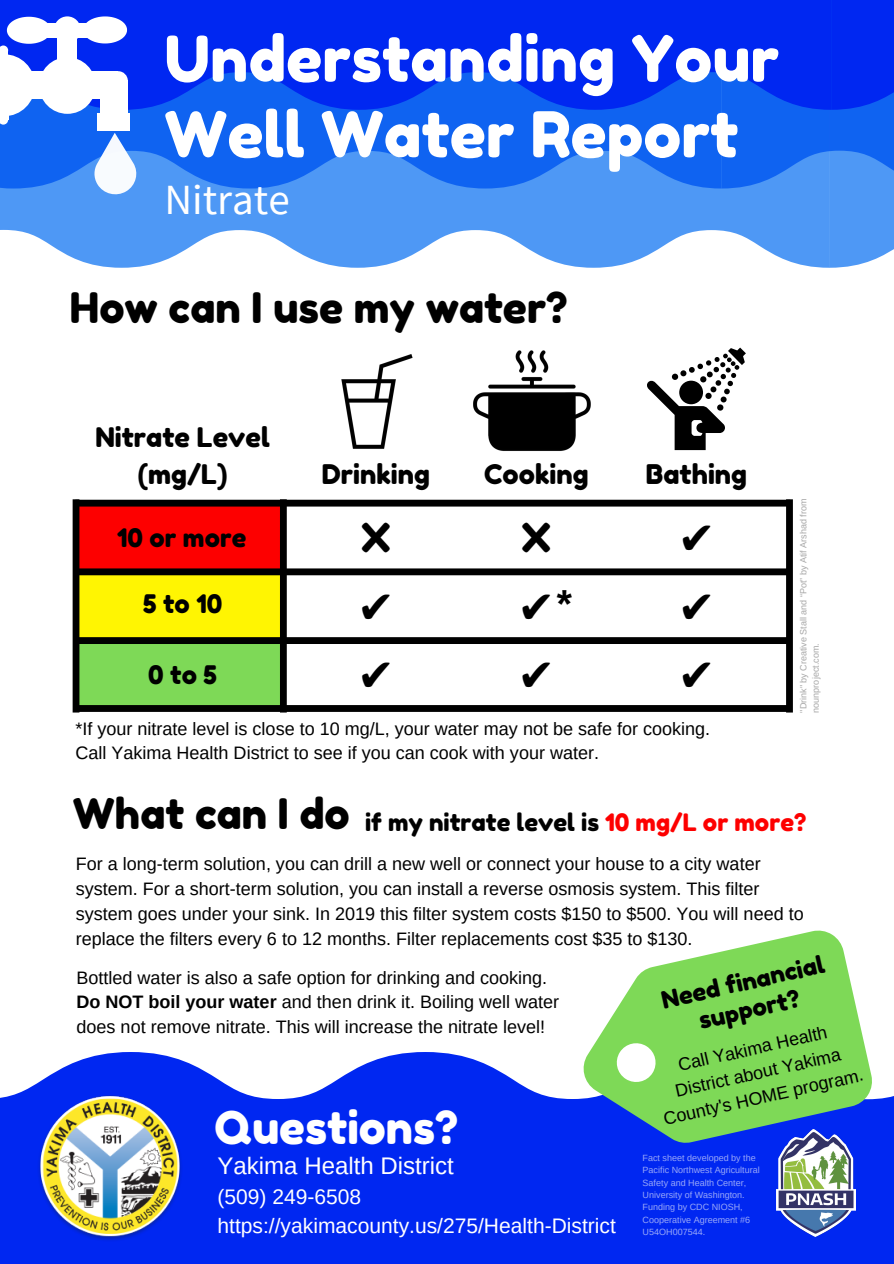
<style>
.page{position:relative;width:894px;height:1264px;background:#fff}
.page>*{position:absolute;margin:0;border:0;box-sizing:border-box;transform-origin:0 0}
.t1{font:63px/75.6px "Fredoka One";color:#fff}
.t2{font:45px "Fredoka One";color:#fff}
.t3{font:45px "DejaVu Sans";color:#000}
.t4{font:43.05px "Source Sans Pro";color:#fff}
.t5{font:42px "Fredoka One";color:#000}
.t6{font:39px "Fredoka One";color:#000}
.t7{font:700 39px "Arimo";color:#000}
.t8{font:27px/37.2px "Fredoka One";color:#000;text-align:center}
.t9{font:25.5px "Fredoka One";color:#000}
.t10{font:24px/28.2px "Fredoka One";color:#000;text-align:center}
.t11{font:24px "Arimo";color:#fff}
.t12{font:21px/29.2px "Arimo";color:#fff}
.t13{font:18px/24.8px "Arimo";color:#000}
.t14{font:17.85px/24.6px "Arimo";color:#000;text-align:center}
.t15{font:9px/12.5px "Arimo";color:#98a7f8}
.t16{font:9px/12.5px "Arimo";color:#a6a6a6}
.s1{font-size:42px}
.s2{color:#fd0000}
.s3{font-weight:700}
</style>
<div class="page">
<img style="left:341px;top:354px;width:72px;height:95px">
<img style="left:473px;top:350px;width:118px;height:101px">
<svg style="left:647px;top:347px;width:98px;height:103px"></svg>
<svg style="left:671px;top:373px;width:7px;height:7px"></svg>
<svg style="left:0;top:1052px;width:573px;height:51px;fill:#0027f1"></svg>
<div style="left:0;top:1103px;width:893px;height:160px;background:#0027f1"></div>
<img style="left:37px;top:1095px;width:146px;height:145px">
<svg style="left:0;top:110px;width:721px;height:158px;background:#4b90f4"></svg>
<svg style="left:0;top:0;width:721px;height:110px;background:#0230f1"></svg>
<svg style="left:721px;top:0;width:172px;height:268px;background:#2965f2"></svg>
<svg style="left:73px;top:499px;width:719px;height:213px"></svg>
<svg style="left:573px;top:930px;width:320px;height:281px;fill:#7ed957"></svg>
<img style="left:776px;top:1129px;width:78px;height:107px">
<div style="left:39px;top:57px;width:57px;height:57px;background:#fff;border-radius:50%"></div>
<svg style="left:93px;top:133px;width:45px;height:63px"></svg>
<div style="left:17px;top:71px;width:101px;height:28px;background:#fff"></div>
<div style="left:58px;top:23px;width:19px;height:48px;background:#fff"></div>
<div style="left:100px;top:81px;width:28px;height:50px;background:#fff"></div>
<div style="left:108px;top:71px;width:20px;height:19px;background:#fff;border-radius:50%"></div>
<div style="left:42px;top:23px;width:51px;height:14px;background:#fff"></div>
<div style="left:54px;top:16px;width:27px;height:27px;background:#fff;border-radius:50%"></div>
<svg style="left:83px;top:16px;width:44px;height:27px"></svg>
<svg style="left:0;top:17px;width:51px;height:108px"></svg>
<div style="left:98px;top:113px;width:32px;height:18px;background:#fff"></div>
<h1 class="t1" style="left:164px;top:21px;width:616px">Understanding Your<br>Well Water Report</h1>
<h3 class="t4" style="left:164px;top:171px;width:127px">Nitrate</h3>
<h3 class="t5" style="left:70px;top:282px;width:499px">How can I use my water?</h3>
<h3 class="t8" style="left:95px;top:418px;width:176px">Nitrate Level (mg/L)</h3>
<h3 class="t9" style="left:117px;top:522px;width:131px">10 or more</h3>
<h3 class="t6" style="left:361px;top:514px;width:30px">X</h3>
<h3 class="t8" style="left:321px;top:455px;width:110px">Drinking</h3>
<h3 class="t8" style="left:484px;top:455px;width:106px">Cooking</h3>
<h3 class="t8" style="left:645px;top:455px;width:103px">Bathing</h3>
<h3 class="t6" style="left:522px;top:514px;width:30px">X</h3>
<h2 class="t3" style="left:677px;top:512px;width:39px">✔</h2>
<h3 class="t9" style="left:143px;top:587px;width:81px">5 to 10</h3>
<h3 class="t9" style="left:148px;top:659px;width:70px">0to5</h3>
<h2 class="t3" style="left:357px;top:581px;width:39px">✔</h2>
<h3 class="t7" style="left:556px;top:581px;width:17px">*</h3>
<h2 class="t3" style="left:517px;top:581px;width:39px">✔</h2>
<h2 class="t3" style="left:677px;top:581px;width:39px">✔</h2>
<h2 class="t3" style="left:357px;top:649px;width:39px">✔</h2>
<h2 class="t3" style="left:517px;top:649px;width:39px">✔</h2>
<h2 class="t3" style="left:677px;top:649px;width:39px">✔</h2>
<p class="t13" style="left:75px;top:716px;width:636px">*If your nitrate level is close to 10 mg/L, your water may not be safe for cooking.<br>Call Yakima Health District to see if you can cook with your water.</p>
<p class="t16" style="left:797px;top:712px;width:215px;rotate:-90deg">"Drink" by Creative Stall and “Pot” by Atif Arshad from nounproject.com.</p>
<h3 class="t10" style="left:73px;top:807px;width:734px"><span class="s1">What can I do</span> if my nitrate level is <span class="s2">10 mg/L or more?</span></h3>
<p class="t13" style="left:76px;top:851px;width:729px">For a long-term solution, you can drill a new well or connect your house to a city water system. For a short-term solution, you can install a reverse osmosis system. This filter system goes under your sink. In 2019 this filter system costs $150 to $500. You will need to replace the filters every 6 to 12 months. Filter replacements cost $35 to $130.</p>
<p class="t13" style="left:77px;top:965px;width:484px">Bottled water is also a safe option for drinking and cooking.<br><span class="s3">Do NOT boil your water</span> and then drink it. Boiling well water does not remove nitrate. This will increase the nitrate level!</p>
<h3 class="t10" style="left:658px;top:986px;width:168px;rotate:-13deg">Need financial support?</h3>
<p class="t14" style="left:650px;top:1059px;width:206px;rotate:-13deg">Call Yakima Health<br>District about Yakima<br>County's HOME program.</p>
<h2 class="t2" style="left:214px;top:1100px;width:245px">Questions?</h2>
<h3 class="t11" style="left:217px;top:1151px;width:238px">Yakima Health District</h3>
<p class="t12" style="left:217px;top:1182px;width:400px">(509) 249-6508 https://yakimacounty.us/275/Health-District</p>
<p class="t15" style="left:642px;top:1151px;width:119px">Fact sheet developed by the<br>Pacific Northwest Agricultural<br>Safety and Health Center,<br>University of Washington.<br>Funding by CDC NIOSH,<br>Cooperative Agreement #6<br>U54OH007544.</p>
</div>
